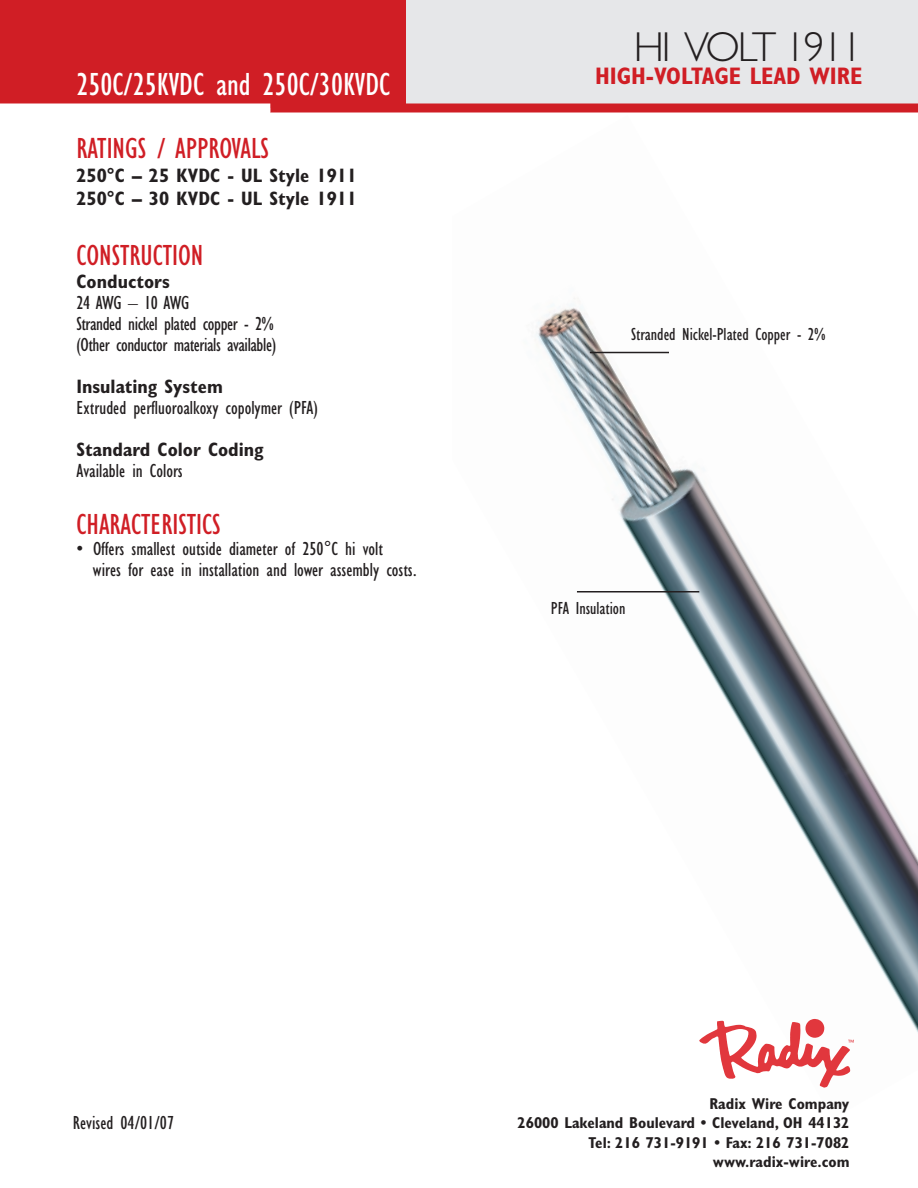
<style>
.page{position:relative;width:918px;height:1188px;background:#fff}
.page>*{position:absolute;margin:0;border:0;box-sizing:border-box;transform-origin:0 0}
.t1{font:300 42px "Gill Sans";letter-spacing:-.05em;color:#231f20}
.t2{font:condensed 33px "Gill Sans";color:#fff}
.t3{font:condensed 30px "Gill Sans";color:#d01e25}
.t4{font:700 condensed 24px "Gill Sans";color:#d01e25}
.t5{font:condensed 19.5px/21px "Gill Sans";color:#231f20}
.t6{font:700 condensed 19.5px "Gill Sans";color:#231f20}
.t7{font:condensed 19.5px "Gill Sans";letter-spacing:-.02em;color:#231f20}
.t8{font:condensed 18px "Gill Sans";color:#231f20}
.t9{font:700 condensed 15.75px/19.4px "Gill Sans";color:#231f20;text-align:right}
</style>
<div class="page">
<div style="left:405px;top:0;width:513px;height:108px;background:#e6e7e9"></div>
<div style="left:270px;top:104px;width:648px;height:9px;background:#d01e25"></div>
<div style="left:0;top:0;width:405px;height:108px;background:#d01e25"></div>
<div style="left:0;top:104px;width:270px;height:8px;background:#fff"></div>
<img style="left:536px;top:298px;width:382px;height:735px">
<hr style="left:590px;top:352px;width:79px;height:1px;background:#231f20">
<hr style="left:577px;top:591px;width:122px;height:2px;background:#231f20">
<svg style="left:699px;top:1019px;width:155px;height:69px"></svg>
<p class="t2" style="left:77px;top:66px;width:315px">250C/25KVDC and 250C/30KVDC</p>
<p class="t3" style="left:76px;top:132px;width:194px">RATINGS / APPROVALS</p>
<p class="t6" style="left:76px;top:164px;width:282px">250°C – 25 KVDC - UL Style 1911</p>
<p class="t6" style="left:76px;top:187px;width:282px">250°C – 30 KVDC - UL Style 1911</p>
<p class="t3" style="left:76px;top:239px;width:128px">CONSTRUCTION</p>
<p class="t6" style="left:76px;top:270px;width:95px">Conductors</p>
<p class="t7" style="left:76px;top:292px;width:114px">24 AWG – 10 AWG</p>
<p class="t7" style="left:76px;top:313px;width:199px">Stranded nickel plated copper - 2%</p>
<p class="t7" style="left:76px;top:334px;width:201px">(Other conductor materials available)</p>
<p class="t6" style="left:76px;top:375px;width:148px">Insulating System</p>
<p class="t5" style="left:76px;top:398px;width:243px">Extruded perfluoroalkoxy copolymer (PFA)</p>
<p class="t6" style="left:76px;top:438px;width:189px">Standard Color Coding</p>
<p class="t5" style="left:76px;top:461px;width:108px">Available in Colors</p>
<p class="t3" style="left:76px;top:508px;width:146px">CHARACTERISTICS</p>
<p class="t5" style="left:93px;top:539px;width:325px;text-indent:-16px">• Offers smallest outside diameter of 250°C hi volt<br>wires for ease in installation and lower assembly costs.</p>
<p class="t1" style="left:634px;top:24px;width:230px">HI VOLT 1911</p>
<p class="t4" style="left:595px;top:61px;width:269px">HIGH-VOLTAGE LEAD WIRE</p>
<p class="t8" style="left:631px;top:324px;width:196px">Stranded Nickel-Plated Copper - 2%</p>
<p class="t8" style="left:551px;top:599px;width:76px">PFA Insulation</p>
<p class="t5" style="left:73px;top:1112px;width:103px">Revised 04/01/07</p>
<p class="t9" style="left:518px;top:1094px;width:333px">Radix Wire Company<br>26000 Lakeland Boulevard • Cleveland, OH 44132</p>
<p class="t9" style="left:588px;top:1132px;width:263px">Tel: 216 731-9191 • Fax: 216 731-7082 www.radix-wire.com</p>
</div>
